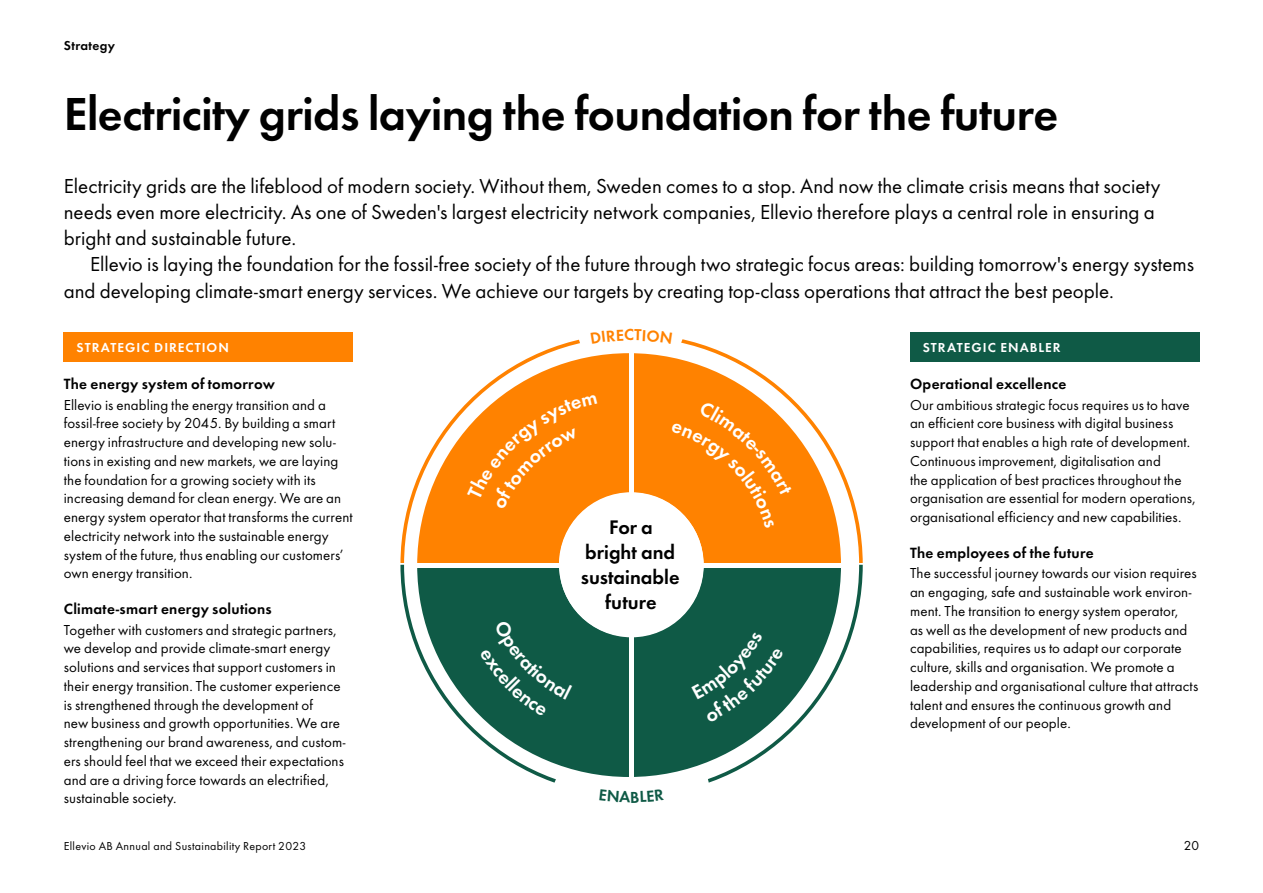
<style>
.page{position:relative;width:1263px;height:893px;background:#fff}
.page>*{position:absolute;margin:0;border:0;box-sizing:border-box;transform-origin:0 0}
.t1{font:600 48px "Futura EF";letter-spacing:-.01em;color:#000}
.t2{font:21px/26.2px "Futura EF";color:#000}
.t3{font:600 20.4px/24.9px "Futura EF";color:#000;text-align:center}
.t4{font:600 16.5px "Futura EF";color:#ff8200}
.t5{font:600 15.3px "Futura EF";letter-spacing:.015em;color:#000}
.t6{font:15px/18.8px "Futura EF";letter-spacing:.005em;color:#000}
.t7{font:600 13.5px "Futura EF";letter-spacing:.075em;color:#fff}
.t8{font:600 13.5px "Futura EF";letter-spacing:.025em;color:#000}
.t9{font:13.5px "Futura EF";color:#000}
.t10{font:12px "Futura EF";letter-spacing:.025em;color:#000}
</style>
<div class="page">
<div style="left:910px;top:332px;width:289px;height:30px;background:#0f5a46"></div>
<div style="left:64px;top:332px;width:289px;height:30px;background:#ff8200"></div>
<svg style="left:400px;top:340px;width:463px;height:221px"></svg>
<svg style="left:417px;top:353px;width:424px;height:208px;fill:#ff8200"></svg>
<div style="left:629px;top:353px;width:5px;height:424px;background:#fff"></div>
<div style="left:559px;top:492px;width:144px;height:145px;background:#fff;border-radius:50%"></div>
<svg style="left:400px;top:561px;width:463px;height:221px"></svg>
<div style="left:467px;top:394px;width:130px;height:116px;background:#ff8200"></div>
<div style="left:671px;top:401px;width:121px;height:127px;background:#ff8200"></div>
<div style="left:480px;top:619px;width:92px;height:98px;background:#0f5a46"></div>
<div style="left:692px;top:632px;width:92px;height:91px;background:#0f5a46"></div>
<svg style="left:573px;top:339px;width:114px;height:14px"></svg>
<svg style="left:551px;top:771px;width:160px;height:12px"></svg>
<p class="t8" style="left:64px;top:37px;width:53px">Strategy</p>
<h1 class="t1" style="left:64px;top:85px;width:996px">Electricity grids laying the foundation for the future</h1>
<p class="t2" style="left:64px;top:173px;width:1098px">Electricity grids are the lifeblood of modern society. Without them, Sweden comes to a stop. And now the climate crisis means that society needs even more electricity. As one of Sweden's largest electricity network companies, Ellevio therefore plays a central role in ensuring a bright and sustainable future.</p>
<p class="t2" style="left:64px;top:251px;width:1132px;text-indent:26px">Ellevio is laying the foundation for the fossil-free society of the future through two strategic focus areas: building tomorrow's energy systems and developing climate-smart energy services. We achieve our targets by creating top-class operations that attract the best people.</p>
<p class="t7" style="left:77px;top:339px;width:154px">STRATEGIC DIRECTION</p>
<p class="t5" style="left:64px;top:375px;width:213px">The energy system of tomorrow</p>
<p class="t6" style="left:64px;top:395px;width:290px">Ellevio is enabling the energy transition and a fossil-free society by 2045. By building a smart energy infrastructure and developing new solu&shy;tions in existing and new markets, we are laying the foundation for a growing society with its increasing demand for clean energy. We are an energy system operator that transforms the current electricity network into the sustainable energy system of the future, thus enabling our customers’ own energy transition.</p>
<p class="t5" style="left:64px;top:600px;width:209px">Climate-smart energy solutions</p>
<p class="t6" style="left:64px;top:620px;width:283px">Together with customers and strategic partners, we develop and provide climate-smart energy solutions and services that support customers in their energy transition. The customer experience is strengthened through the development of<br>new business and growth opportunities. We are strengthening our brand awareness, and custom&shy;ers should feel that we exceed their expectations and are a driving force towards an electrified, sustainable society.</p>
<p class="t4" style="left:624px;top:325px;width:12px">C</p>
<p class="t7" style="left:923px;top:339px;width:139px">STRATEGIC ENABLER</p>
<p class="t5" style="left:910px;top:375px;width:158px">Operational excellence</p>
<p class="t6" style="left:910px;top:395px;width:287px">Our ambitious strategic focus requires us to have an efficient core business with digital business support that enables a high rate of development.<br>Continuous improvement, digitalisation and<br>the application of best practices throughout the organisation are essential for modern operations, organisational efficiency and new capabilities.</p>
<p class="t5" style="left:910px;top:544px;width:185px">The employees of the future</p>
<p class="t6" style="left:910px;top:564px;width:290px">The successful journey towards our vision requires an engaging, safe and sustainable work environ&shy;ment. The transition to energy system operator,<br>as well as the development of new products and capabilities, requires us to adapt our corporate culture, skills and organisation. We promote a leadership and organisational culture that attracts talent and ensures the continuous growth and development of our people.</p>
<h3 class="t3" style="left:581px;top:515px;width:100px">For a bright and sustainable future</h3>
<h3 class="t3" style="left:579px;top:540px;width:105px">and sustain&shy;ble</h3>
<p class="t10" style="left:64px;top:840px;width:244px">Ellevio AB Annual and Sustainability Report 2023</p>
<p class="t9" style="left:1184px;top:838px;width:17px">20</p>
</div>
